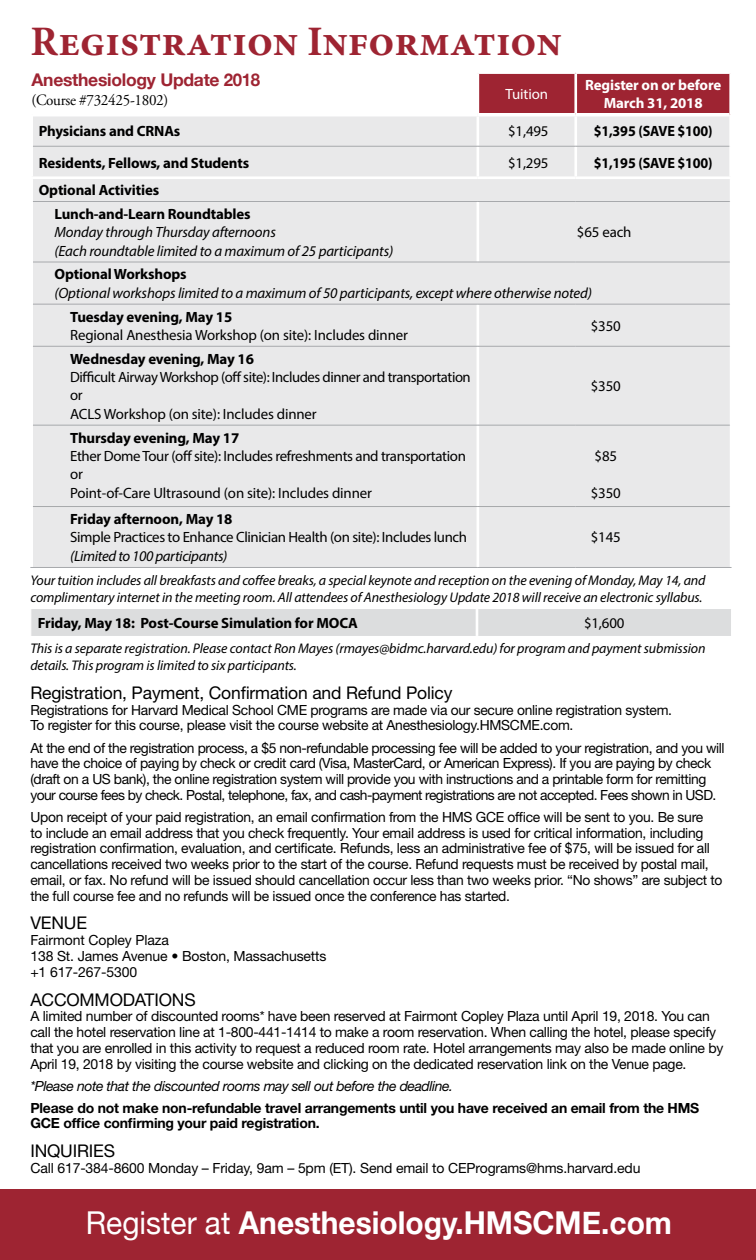
<style>
.page{position:relative;width:756px;height:1260px;background:#fff}
.page>*{position:absolute;margin:0;border:0;box-sizing:border-box;transform-origin:0 0}
.t1{font:700 42px "Minion Pro";color:#9e2432}
.t2{font:700 31.5px "Helvetica Neue";color:#fff;scale:.95 1}
.t3{font:17.5px "Helvetica Neue LT Std";letter-spacing:-.01em;color:#000}
.t4{font:700 17.5px "Helvetica Neue";letter-spacing:-.015em;color:#9e2432}
.t5{font:15.75px "Adobe Garamond Pro";letter-spacing:-.02em;color:#000;scale:.96 1}
.t6{font:14.88px/18.4px "Myriad Pro";letter-spacing:-.025em;color:#000}
.t7{font:700 14.88px/23.8px "Myriad Pro";letter-spacing:-.01em;color:#000}
.t8{font:italic 14.88px/18.4px "Myriad Pro";letter-spacing:-.01em;color:#000}
.t9{font:700 14.88px "Myriad Pro";letter-spacing:-.01em;color:#000;scale:.95 1}
.t10{font:700 14.88px/18.4px "Myriad Pro";letter-spacing:-.01em;color:#fff;text-align:center}
.t11{font:14.88px "Myriad Pro";letter-spacing:-.01em;color:#fff}
.t12{font:14px/15.8px "Helvetica Neue LT Std";letter-spacing:-.02em;color:#000}
.t13{font:italic 14px/16.6px "Myriad Pro";letter-spacing:-.01em;color:#000}
.t14{font:700 14px/15.8px "Helvetica Neue LT Std";letter-spacing:-.015em;color:#000}
.t15{font:italic 14px "Helvetica Neue LT Std";letter-spacing:-.03em;color:#000}
.s1{font-weight:400}
</style>
<div class="page">
<div style="left:0;top:1190px;width:756px;height:70px;background:#9e2432"></div>
<div style="left:479px;top:74px;width:250px;height:39px;background:#9e2432"></div>
<div style="left:33px;top:116px;width:697px;height:451px;background:#e9e9ea"></div>
<hr style="left:574px;top:74px;width:3px;height:39px;background:#fff">
<hr style="left:477px;top:116px;width:2px;height:30px;background:#fff">
<hr style="left:574px;top:116px;width:3px;height:30px;background:#fff">
<hr style="left:729px;top:115px;width:3px;height:31px;background:#fff">
<hr style="left:477px;top:147px;width:2px;height:29px;background:#fff">
<hr style="left:574px;top:147px;width:3px;height:29px;background:#fff">
<hr style="left:729px;top:146px;width:3px;height:30px;background:#fff">
<hr style="left:477px;top:202px;width:2px;height:60px;background:#fff">
<hr style="left:477px;top:305px;width:2px;height:41px;background:#fff">
<hr style="left:477px;top:347px;width:2px;height:78px;background:#fff">
<hr style="left:477px;top:426px;width:2px;height:80px;background:#fff">
<hr style="left:477px;top:507px;width:2px;height:60px;background:#fff">
<hr style="left:33px;top:146px;width:445px;height:1px;background:#a7a9ac">
<hr style="left:478px;top:146px;width:98px;height:1px;background:#a7a9ac">
<hr style="left:576px;top:146px;width:153px;height:1px;background:#a7a9ac">
<hr style="left:33px;top:201px;width:445px;height:1px;background:#a7a9ac">
<hr style="left:478px;top:201px;width:98px;height:1px;background:#a7a9ac">
<hr style="left:576px;top:201px;width:154px;height:1px;background:#a7a9ac">
<hr style="left:33px;top:262px;width:445px;height:1px;background:#a7a9ac">
<hr style="left:478px;top:262px;width:98px;height:1px;background:#a7a9ac">
<hr style="left:576px;top:262px;width:154px;height:1px;background:#a7a9ac">
<hr style="left:33px;top:304px;width:445px;height:1px;background:#a7a9ac">
<hr style="left:478px;top:304px;width:98px;height:1px;background:#a7a9ac">
<hr style="left:576px;top:304px;width:154px;height:1px;background:#a7a9ac">
<hr style="left:33px;top:346px;width:445px;height:1px;background:#a7a9ac">
<hr style="left:478px;top:346px;width:98px;height:1px;background:#a7a9ac">
<hr style="left:576px;top:346px;width:154px;height:1px;background:#a7a9ac">
<hr style="left:33px;top:425px;width:445px;height:1px;background:#a7a9ac">
<hr style="left:478px;top:425px;width:98px;height:1px;background:#a7a9ac">
<hr style="left:576px;top:425px;width:154px;height:1px;background:#a7a9ac">
<hr style="left:33px;top:506px;width:445px;height:1px;background:#a7a9ac">
<hr style="left:478px;top:506px;width:98px;height:1px;background:#a7a9ac">
<hr style="left:576px;top:506px;width:154px;height:1px;background:#a7a9ac">
<hr style="left:30px;top:567px;width:448px;height:1px;background:#a7a9ac">
<hr style="left:478px;top:567px;width:98px;height:1px;background:#a7a9ac">
<hr style="left:576px;top:567px;width:156px;height:1px;background:#a7a9ac">
<hr style="left:30px;top:176px;width:448px;height:3px;background:#fff">
<hr style="left:478px;top:176px;width:98px;height:3px;background:#fff">
<hr style="left:576px;top:176px;width:156px;height:3px;background:#fff">
<div style="left:31px;top:609px;width:700px;height:27px;background:#dcddde"></div>
<hr style="left:476px;top:609px;width:2px;height:27px;background:#fff">
<h1 class="t1" style="left:30px;top:12px;width:533px">Registration Information</h1>
<p class="t11" style="left:506px;top:85px;width:44px">Tuition</p>
<p class="t10" style="left:585px;top:75px;width:138px">Register on or before<br>March 31, 2018</p>
<p class="t7" style="left:39px;top:119px;width:143px">Physicians and CRNAs</p>
<p class="t6" style="left:508px;top:122px;width:42px">$1,495</p>
<p class="t9" style="left:594px;top:121px;width:127px">$1,395 (SAVE $100)</p>
<p class="t7" style="left:39px;top:150px;width:212px">Residents, Fellows, and Students</p>
<p class="t6" style="left:508px;top:153px;width:42px">$1,295</p>
<p class="t9" style="left:594px;top:153px;width:127px">$1,195 (SAVE $100)</p>
<p class="t7" style="left:54px;top:178px;width:198px;text-indent:-16px">Optional Activities<br>Lunch-and-Learn Roundtables</p>
<p class="t8" style="left:54px;top:223px;width:340px">Monday through Thursday afternoons<br>(Each roundtable limited to a maximum of 25 participants)</p>
<p class="t6" style="left:577px;top:223px;width:56px">$65 each</p>
<p class="t7" style="left:54px;top:262px;width:134px">Optional Workshops</p>
<p class="t8" style="left:54px;top:283px;width:539px">(Optional workshops limited to a maximum of 50 participants, except where otherwise noted)</p>
<p class="t7" style="left:70px;top:304px;width:164px">Tuesday evening, May 15</p>
<p class="t6" style="left:70px;top:326px;width:339px">Regional Anesthesia Workshop (on site): Includes dinner</p>
<p class="t4" style="left:32px;top:66px;width:230px">Anesthesiology Update 2018</p>
<p class="t5" style="left:32px;top:91px;width:144px">(Course #732425-1802)</p>
<p class="t6" style="left:591px;top:316px;width:32px">$350</p>
<p class="t7" style="left:70px;top:346px;width:185px">Wednesday evening, May 16</p>
<p class="t6" style="left:70px;top:368px;width:402px">Difficult Airway Workshop (off site): Includes dinner and transportation or<br>ACLS Workshop (on site): Includes dinner</p>
<p class="t6" style="left:591px;top:377px;width:32px">$350</p>
<p class="t7" style="left:70px;top:425px;width:171px">Thursday evening, May 17</p>
<p class="t6" style="left:70px;top:447px;width:397px">Ether Dome Tour (off site): Includes refreshments and transportation or<br>Point-of-Care Ultrasound (on site): Includes dinner</p>
<p class="t6" style="left:595px;top:447px;width:24px">$85</p>
<p class="t6" style="left:591px;top:483px;width:32px">$350</p>
<p class="t7" style="left:70px;top:507px;width:164px">Friday afternoon, May 18</p>
<p class="t6" style="left:70px;top:528px;width:398px">Simple Practices to Enhance Clinician Health (on site): Includes lunch</p>
<p class="t8" style="left:70px;top:546px;width:159px">(Limited to 100 participants)</p>
<p class="t6" style="left:591px;top:528px;width:32px">$145</p>
<p class="t13" style="left:30px;top:572px;width:677px">Your tuition includes all breakfasts and coffee breaks, a special keynote and reception on the evening of Monday, May 14, and complimentary internet in the meeting room. All attendees of Anesthesiology Update 2018 will receive an electronic syllabus.</p>
<p class="t7" style="left:38px;top:611px;width:322px">Friday, May 18: Post-Course Simulation for MOCA</p>
<p class="t6" style="left:584px;top:614px;width:42px">$1,600</p>
<p class="t13" style="left:30px;top:640px;width:677px">This is a separate registration. Please contact Ron Mayes (rmayes@bidmc.harvard.edu) for program and payment submission details. This program is limited to six participants.</p>
<p class="t3" style="left:30px;top:682px;width:424px">Registration, Payment, Confirmation and Refund Policy</p>
<p class="t12" style="left:30px;top:702px;width:643px">Registrations for Harvard Medical School CME programs are made via our secure online registration system.<br>To register for this course, please visit the course website at Anesthesiology.HMSCME.com.</p>
<p class="t12" style="left:30px;top:739px;width:696px">At the end of the registration process, a $5 non-refundable processing fee will be added to your registration, and you will have the choice of paying by check or credit card (Visa, MasterCard, or American Express). If you are paying by check (draft on a US bank), the online registration system will provide you with instructions and a printable form for remitting your course fees by check. Postal, telephone, fax, and cash-payment registrations are not accepted. Fees shown in USD.</p>
<p class="t12" style="left:30px;top:809px;width:694px">Upon receipt of your paid registration, an email confirmation from the HMS GCE office will be sent to you. Be sure<br>to include an email address that you check frequently. Your email address is used for critical information, including registration confirmation, evaluation, and certificate. Refunds, less an administrative fee of $75, will be issued for all cancellations received two weeks prior to the start of the course. Refund requests must be received by postal mail, email, or fax. No refund will be issued should cancellation occur less than two weeks prior. “No shows” are subject to the full course fee and no refunds will be issued once the conference has started.</p>
<p class="t3" style="left:30px;top:913px;width:58px">VENUE</p>
<p class="t12" style="left:30px;top:932px;width:298px">Fairmont Copley Plaza<br>138 St. James Avenue • Boston, Massachusetts +1 617-267-5300</p>
<p class="t3" style="left:30px;top:989px;width:167px">ACCOMMODATIONS</p>
<p class="t12" style="left:30px;top:1008px;width:695px">A limited number of discounted rooms* have been reserved at Fairmont Copley Plaza until April 19, 2018. You can call the hotel reservation line at 1-800-441-1414 to make a room reservation. When calling the hotel, please specify that you are enrolled in this activity to request a reduced room rate. Hotel arrangements may also be made online by April 19, 2018 by visiting the course website and clicking on the dedicated reservation link on the Venue page.</p>
<p class="t15" style="left:30px;top:1077px;width:424px">*Please note that the discounted rooms may sell out before the deadline.</p>
<p class="t14" style="left:30px;top:1099px;width:671px">Please do not make non-refundable travel arrangements until you have received an email from the HMS<br>GCE office confirming your paid registration.</p>
<p class="t3" style="left:30px;top:1141px;width:86px">INQUIRIES</p>
<p class="t12" style="left:30px;top:1160px;width:612px">Call 617-384-8600 Monday – Friday, 9am – 5pm (ET). Send email to CEPrograms@hms.harvard.edu</p>
<h2 class="t2" style="left:86px;top:1198px;width:619px"><span class="s1">Register at</span> Anesthesiology.HMSCME.com</h2>
</div>
